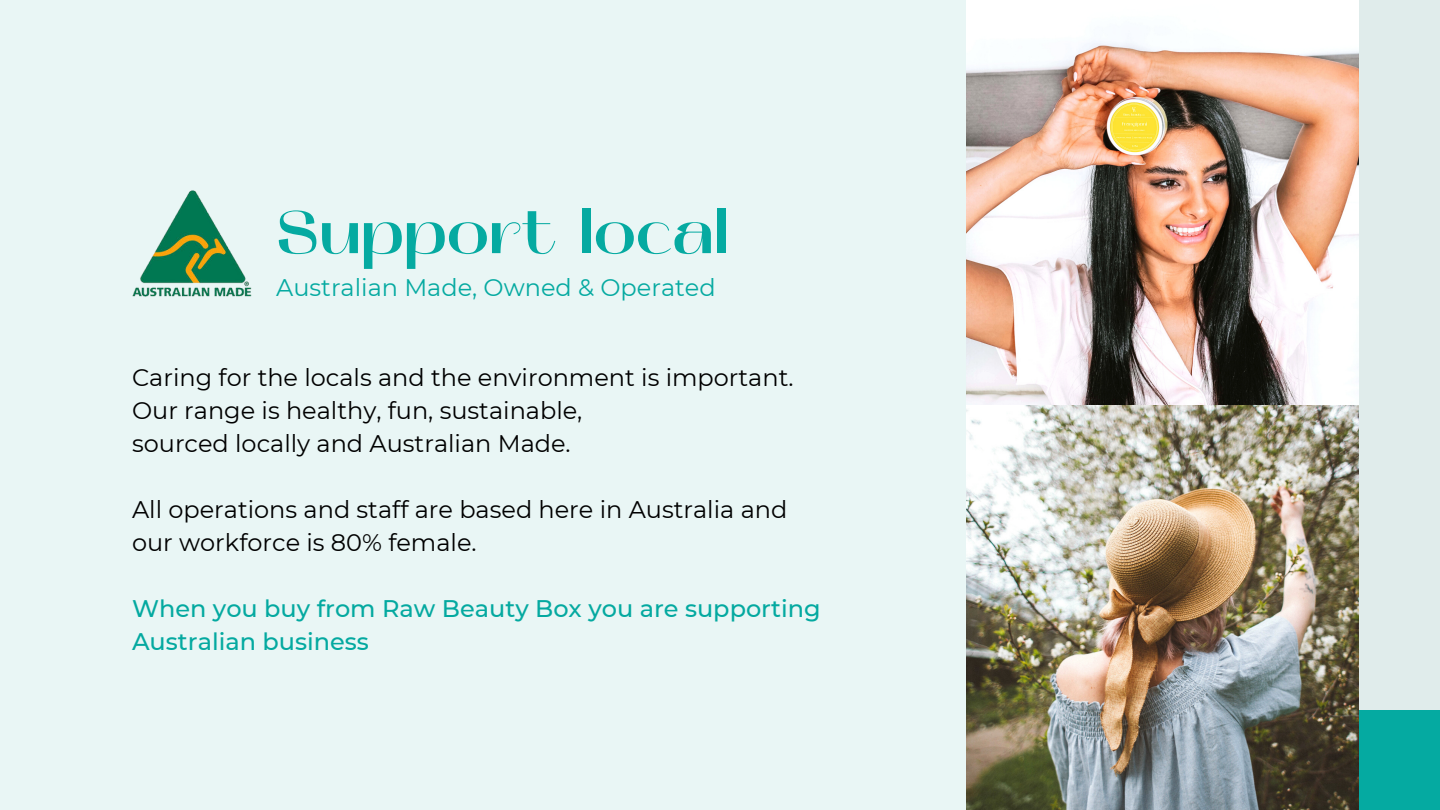
<style>
.page{position:relative;width:1440px;height:810px;background:#e9f6f5}
.page>*{position:absolute;margin:0;border:0;box-sizing:border-box;transform-origin:0 0}
.t1{font:700 60px "Mak";color:#05aaa1}
.t2{font:24px/33px "Montserrat";color:#000}
.t3{font:500 24px/33px "Montserrat";color:#04a9a0}
.t4{font:24px "Montserrat";color:#05aaa1}
</style>
<div class="page">
<img style="left:966px;top:0;width:393px;height:810px">
<div style="left:1359px;top:0;width:81px;height:810px;background:#e0eceb"></div>
<div style="left:1359px;top:710px;width:81px;height:100px;background:#05aaa1"></div>
<img style="left:132px;top:190px;width:120px;height:107px">
<h1 class="t1" style="left:276px;top:200px;width:454px">Support local</h1>
<p class="t4" style="left:276px;top:271px;width:441px">Australian Made, Owned &amp; Operated</p>
<p class="t2" style="left:132px;top:360px;width:663px">Caring for the locals and the environment is important.<br>Our range is healthy, fun, sustainable,<br>sourced locally and Australian Made.</p>
<p class="t2" style="left:132px;top:492px;width:657px">All operations and staff are based here in Australia and our workforce is 80% female.</p>
<p class="t3" style="left:132px;top:591px;width:690px">When you buy from Raw Beauty Box you are supporting<br>Australian business</p>
</div>
